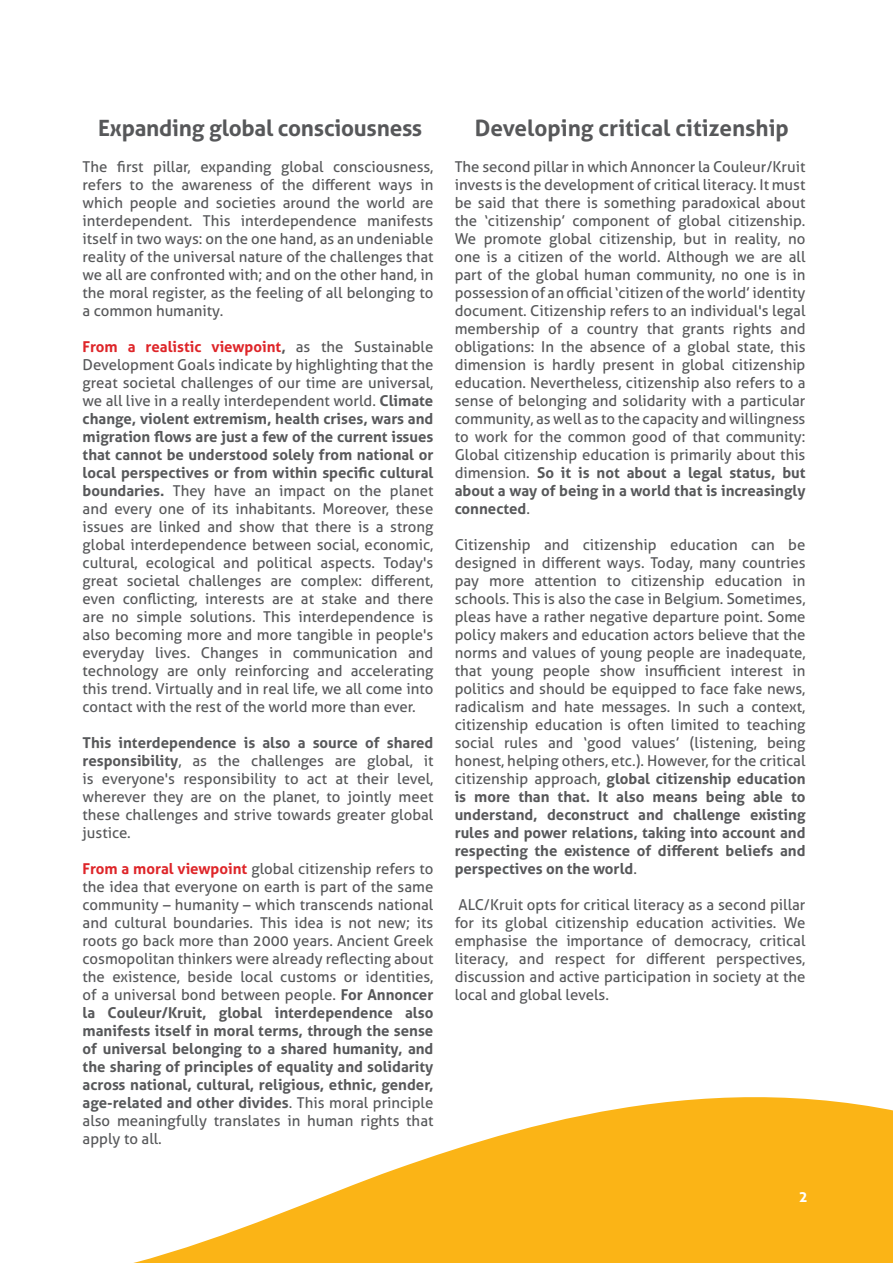
<style>
.page{position:relative;width:893px;height:1263px;background:#fff}
.page>*{position:absolute;margin:0;border:0;box-sizing:border-box;transform-origin:0 0}
.t1{font:700 22.5px "Aller";letter-spacing:-.01em;color:#57585a}
.t2{font:15px/18px "Aller";color:#57585a;text-align:justify}
.t3{font:700 15px "Aller";color:#fff}
.s1{font-weight:700;color:#de2529}
.s2{font-weight:700}
</style>
<div class="page">
<svg style="left:133px;top:1097px;width:760px;height:166px;fill:#fbb416"></svg>
<p class="t1" style="left:98px;top:114px;width:325px">Expanding global consciousness</p>
<p class="t2" style="left:83px;top:158px;width:352px">The first pillar, expanding global consciousness, refers to the awareness of the different ways in which people and societies around the world are interdependent. This interdependence manifests itself in two ways: on the one hand, as an undeniable reality of the universal nature of the challenges that we all are confronted with; and on the other hand, in the moral register, as the feeling of all belonging to a common humanity.</p>
<p class="t2" style="left:83px;top:338px;width:352px"><span class="s1">From a realistic viewpoint</span><span class="s2">,</span> as the Sustainable Development Goals indicate by highlighting that the great societal challenges of our time are universal, we all live in a really interdependent world. <span class="s2">Climate change, violent extremism, health crises, wars and migration flows are just a few of the current issues that cannot be understood solely from national or local perspectives or from within specific cultural boundaries.</span> They have an impact on the planet and every one of its inhabitants. Moreover, these issues are linked and show that there is a strong global interdependence between social, economic, cultural, ecological and political aspects. Today's great societal challenges are complex: different, even conflicting, interests are at stake and there are no simple solutions. This interdependence is also becoming more and more tangible in people's everyday lives. Changes in communication and technology are only reinforcing and accelerating this trend. Virtually and in real life, we all come into contact with the rest of the world more than ever.</p>
<p class="t2" style="left:83px;top:734px;width:352px"><span class="s2">This interdependence is also a source of shared responsibility</span>, as the challenges are global, it is everyone's responsibility to act at their level, wherever they are on the planet, to jointly meet these challenges and strive towards greater global justice.</p>
<p class="t2" style="left:83px;top:860px;width:352px"><span class="s1">From a moral viewpoint</span> global citizenship refers to the idea that everyone on earth is part of the same community – humanity – which transcends national and cultural boundaries. This idea is not new; its roots go back more than 2000 years. Ancient Greek cosmopolitan thinkers were already reflecting about the existence, beside local customs or identities, of a universal bond between people. <span class="s2">For Annoncer la Couleur/Kruit, global interdependence also manifests itself in moral terms, through the sense of universal belonging to a shared humanity, and the sharing of principles of equality and solidarity across national, cultural, religious, ethnic, gender, age-related and other divides</span>. This moral principle also meaningfully translates in human rights that apply to all.</p>
<p class="t1" style="left:475px;top:114px;width:316px">Developing critical citizenship</p>
<p class="t2" style="left:455px;top:158px;width:352px">The second pillar in which Annoncer la Couleur/Kruit invests is the development of critical literacy. It must be said that there is something paradoxical about the ‘citizenship’ component of global citizenship.<br>We promote global citizenship, but in reality, no one is a citizen of the world. Although we are all part of the global human community, no one is in possession of an official ‘citizen of the world’ identity document. Citizenship refers to an individual's legal membership of a country that grants rights and obligations: In the absence of a global state, this dimension is hardly present in global citizenship education. Nevertheless, citizenship also refers to a sense of belonging and solidarity with a particular community, as well as to the capacity and willingness to work for the common good of that community:<br>Global citizenship education is primarily about this dimension. <span class="s2">So it is not about a legal status, but about a way of being in a world that is increasingly connected</span>.</p>
<p class="t2" style="left:455px;top:536px;width:352px">Citizenship and citizenship education can be designed in different ways. Today, many countries pay more attention to citizenship education in schools. This is also the case in Belgium. Sometimes, pleas have a rather negative departure point. Some policy makers and education actors believe that the norms and values of young people are inadequate, that young people show insufficient interest in politics and should be equipped to face fake news, radicalism and hate messages. In such a context, citizenship education is often limited to teaching social rules and ‘good values’ (listening, being honest, helping others, etc.). However, for the critical citizenship approach, <span class="s2">global citizenship education is more than that. It also means being able to understand, deconstruct and challenge existing rules and power relations, taking into account and respecting the existence of different beliefs and perspectives on the world</span>.</p>
<p class="t2" style="left:455px;top:896px;width:352px">ALC/Kruit opts for critical literacy as a second pillar for its global citizenship education activities. We emphasise the importance of democracy, critical literacy, and respect for different perspectives, discussion and active participation in society at the local and global levels.</p>
<p class="t3" style="left:799px;top:1187px;width:10px">2</p>
</div>
